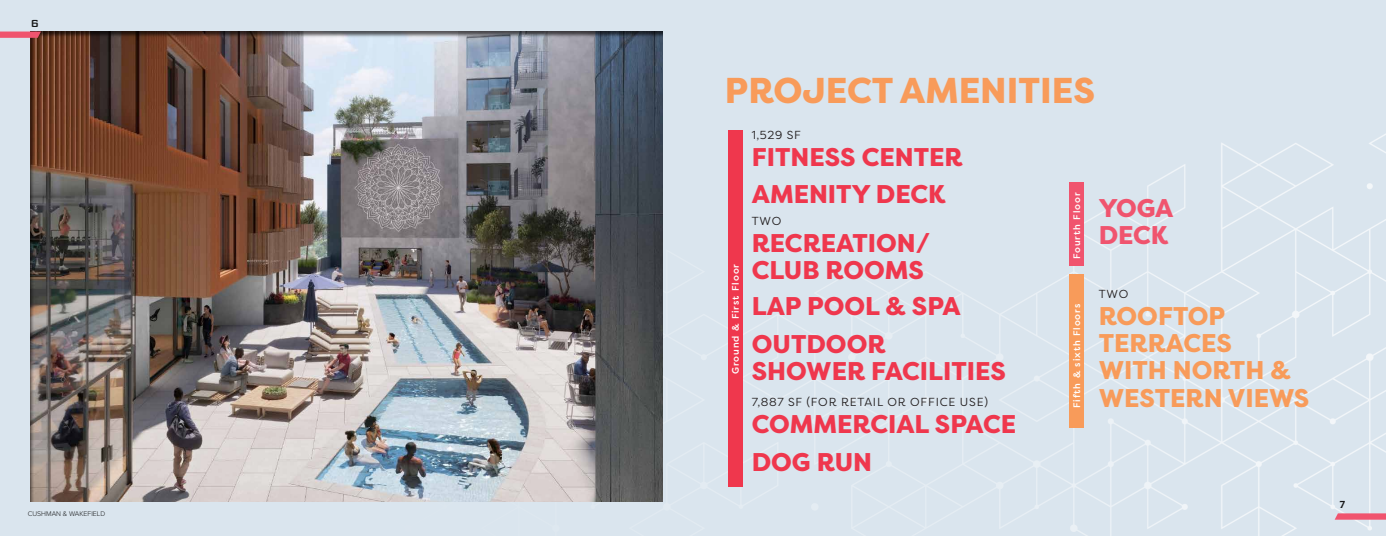
<style>
.page{position:relative;width:1386px;height:536px;background:#dae5ee}
.page>*{position:absolute;margin:0;border:0;box-sizing:border-box;transform-origin:0 0}
.t1{font:800 35.88px "Filson Pro";color:#f89b5a}
.t2{font:800 25.55px/27.1px "Filson Pro";color:#ef374d}
.t3{font:800 25.55px/27.1px "Filson Pro";color:#f89b5a}
.t4{font:800 25.55px/27.1px "Filson Pro";letter-spacing:-.005em;color:#f0546e}
.t5{font:11.64px "Filson Pro";letter-spacing:.07em;color:#231f20}
.t6{font:700 9.62px "Vibrocentric";color:#161718}
.t7{font:500 9.45px "Filson Pro";letter-spacing:.1em;color:#fff}
.t8{font:300 7px "Proxima Nova";color:#161718}
</style>
<div class="page">
<img style="left:744px;top:133px;width:642px;height:403px">
<svg style="left:1335px;top:513px;width:51px;height:6px"></svg>
<div style="left:30px;top:31px;width:634px;height:471px;background:#231f20;opacity:.75"></div>
<div style="left:728px;top:130px;width:15px;height:357px;background:#ef374d"></div>
<div style="left:1070px;top:181px;width:14px;height:84px;background:#f0546e"></div>
<div style="left:1070px;top:274px;width:14px;height:154px;background:#f89b5a"></div>
<svg style="left:0;top:32px;width:41px;height:6px"></svg>
<p class="t6" style="left:31px;top:17px;width:8px">6</p>
<p class="t8" style="left:28px;top:508px;width:79px">CUSHMAN &amp; WAKEFIELD</p>
<h1 class="t1" style="left:725px;top:68px;width:372px">PROJECT AMENITIES</h1>
<p class="t5" style="left:752px;top:127px;width:51px">1,529 SF</p>
<p class="t2" style="left:752px;top:144px;width:212px">FITNESS CENTER</p>
<p class="t7" style="left:729px;top:374px;width:112px;rotate:-90deg">Ground &amp; First Floor</p>
<p class="t2" style="left:752px;top:181px;width:195px">AMENITY DECK</p>
<p class="t5" style="left:752px;top:213px;width:31px">TWO</p>
<p class="t2" style="left:752px;top:230px;width:180px">RECREATION/<br>CLUB ROOMS</p>
<p class="t2" style="left:752px;top:287px;width:210px;line-height:38.5px">LAP POOL &amp; SPA<br>OUTDOOR</p>
<p class="t2" style="left:752px;top:358px;width:256px">SHOWER FACILITIES</p>
<p class="t5" style="left:752px;top:394px;width:238px">7,887 SF (FOR RETAIL OR OFFICE USE)</p>
<p class="t2" style="left:752px;top:410px;width:266px">COMMERCIAL SPACE</p>
<p class="t2" style="left:752px;top:449px;width:122px">DOG RUN</p>
<p class="t7" style="left:1070px;top:259px;width:68px;rotate:-90deg">Fourth Floor</p>
<p class="t7" style="left:1070px;top:408px;width:106px;rotate:-90deg">Fifth &amp; sixth Floors</p>
<p class="t4" style="left:1099px;top:195px;width:76px">YOGA<br>DECK</p>
<p class="t5" style="left:1099px;top:286px;width:31px">TWO</p>
<p class="t3" style="left:1099px;top:303px;width:212px">ROOFTOP<br>TERRACES<br>WITH NORTH &amp;<br>WESTERN VIEWS</p>
<p class="t6" style="left:1340px;top:499px;width:7px">7</p>
</div>
